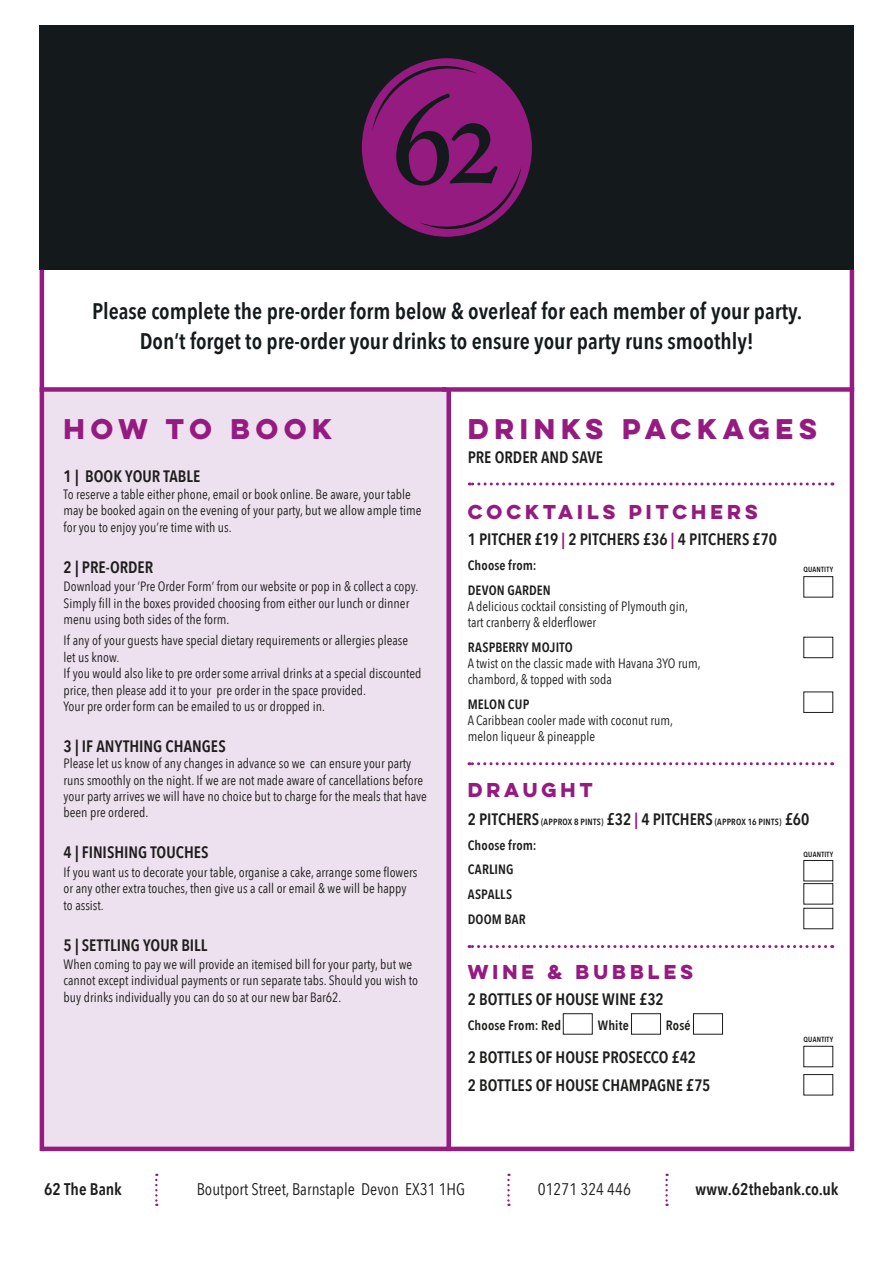
<style>
.page{position:relative;width:893px;height:1263px;background:#fff}
.page>*{position:absolute;margin:0;border:0;box-sizing:border-box;transform-origin:0 0}
.t1{font:700 25.5px "Lulo Clean One";color:#961b81}
.t2{font:600 22.5px/30px "Avenir Next Condensed";color:#141a1c;text-align:center}
.t3{font:700 18px "Lulo Clean One";color:#961b81}
.t4{font:16.8px "Avenir Next Condensed";color:#1d1d1b}
.t5{font:600 16.8px "Avenir Next Condensed";color:#1d1d1b}
.t6{font:600 16.5px/28.3px "Avenir Next Condensed";color:#1d1d1b}
.t7{font:13.5px/16.5px "Avenir Next Condensed";color:#1d1d1b}
.t8{font:600 13.5px/24.8px "Avenir Next Condensed";letter-spacing:.01em;color:#1d1d1b}
.t9{font:600 9px "Avenir Next Condensed";letter-spacing:.02em;color:#1d1d1b}
.t10{font:600 7.5px "Avenir Next Condensed";letter-spacing:.03em;color:#1d1d1b}
.s1{color:#961b81}
.s2{font-size:16.5px}
.s3{font-size:16.5px;color:#961b81}
.s4{color:#fff}
</style>
<div class="page">
<div style="left:44px;top:389px;width:405px;height:760px;background:#ede0ef"></div>
<div style="left:40px;top:25px;width:814px;height:245px;background:#141a1c"></div>
<svg style="left:362px;top:58px;width:170px;height:179px"></svg>
<hr style="left:850px;top:270px;width:4px;height:881px;background:#961b81">
<hr style="left:40px;top:270px;width:4px;height:881px;background:#961b81">
<div style="left:40px;top:387px;width:406px;height:5px;background:#961b81"></div>
<div style="left:442px;top:387px;width:412px;height:5px;background:#961b81"></div>
<div style="left:42px;top:1146px;width:809px;height:5px;background:#961b81"></div>
<div style="left:803px;top:576px;width:30px;height:21px;border:1px solid #1d1d1b"></div>
<div style="left:803px;top:860px;width:30px;height:21px;border:1px solid #1d1d1b"></div>
<div style="left:803px;top:883px;width:30px;height:21px;border:1px solid #1d1d1b"></div>
<div style="left:803px;top:908px;width:30px;height:21px;border:1px solid #1d1d1b"></div>
<div style="left:803px;top:691px;width:30px;height:22px;border:1px solid #1d1d1b"></div>
<div style="left:803px;top:1074px;width:30px;height:21px;border:1px solid #1d1d1b"></div>
<div style="left:803px;top:1046px;width:30px;height:21px;border:1px solid #1d1d1b"></div>
<div style="left:563px;top:1013px;width:30px;height:21px;border:1px solid #1d1d1b"></div>
<div style="left:631px;top:1013px;width:30px;height:21px;border:1px solid #1d1d1b"></div>
<div style="left:693px;top:1013px;width:30px;height:21px;border:1px solid #1d1d1b"></div>
<div style="left:803px;top:637px;width:30px;height:21px;border:1px solid #1d1d1b"></div>
<div style="left:446px;top:389px;width:5px;height:762px;background:#961b81"></div>
<svg style="left:155px;top:1174px;width:2px;height:32px"></svg>
<svg style="left:507px;top:1174px;width:3px;height:32px"></svg>
<svg style="left:665px;top:1174px;width:3px;height:32px"></svg>
<svg style="left:469px;top:482px;width:357px;height:3px"></svg>
<svg style="left:469px;top:762px;width:357px;height:3px"></svg>
<svg style="left:469px;top:945px;width:357px;height:3px"></svg>
<h2 class="t2" style="left:92px;top:296px;width:712px">Please complete the pre-order form below &amp; overleaf for each member of your party.<br>Don’t forget to pre-order your drinks to ensure your party runs smoothly!</h2>
<h1 class="t1" style="left:64px;top:409px;width:276px">HOW TO BOOK</h1>
<p class="t6" style="left:64px;top:462px;width:138px">1 | BOOK YOUR TABLE</p>
<p class="t7" style="left:64px;top:485px;width:359px">To reserve a table either phone, email or book online. Be aware, your table may be booked again on the evening of your party, but we allow ample time for you to enjoy you’re time with us.</p>
<p class="t6" style="left:64px;top:552px;width:91px">2 | PRE-ORDER</p>
<p class="t7" style="left:64px;top:578px;width:356px">Download your ‘Pre Order Form’ from our website or pop in &amp; collect a copy.<br>Simply fill in the boxes provided choosing from either our lunch or dinner menu using both sides of the form.</p>
<p class="t7" style="left:64px;top:631px;width:359px">If any of your guests have special dietary requirements or allergies please let us know.<br>If you would also like to pre order some arrival drinks at a special discounted price, then please add it to your pre order in the space provided.<br>Your pre order form can be emailed to us or dropped in.</p>
<p class="t6" style="left:64px;top:732px;width:164px">3 | IF ANYTHING CHANGES</p>
<p class="t7" style="left:64px;top:755px;width:365px">Please let us know of any changes in advance so we can ensure your party runs smoothly on the night. If we are not made aware of cancellations before your party arrives we will have no choice but to charge for the meals that have been pre ordered.</p>
<p class="t6" style="left:64px;top:838px;width:147px">4 | FINISHING TOUCHES</p>
<p class="t7" style="left:64px;top:863px;width:355px">If you want us to decorate your table, organise a cake, arrange some flowers or any other extra touches, then give us a call or email &amp; we will be happy to assist.</p>
<p class="t6" style="left:64px;top:930px;width:145px">5 | SETTLING YOUR BILL</p>
<p class="t7" style="left:64px;top:956px;width:356px">When coming to pay we will provide an itemised bill for your party, but we cannot except individual payments or run separate tabs. Should you wish to buy drinks individually you can do so at our new bar Bar62.</p>
<h1 class="t1" style="left:468px;top:409px;width:357px">DRINKS PACKAGES</h1>
<p class="t6" style="left:468px;top:443px;width:137px">PRE ORDER AND SAVE</p>
<h3 class="t3" style="left:468px;top:498px;width:296px">COCKTAILS PITCHERS</h3>
<p class="t6" style="left:468px;top:525px;width:311px">1 PITCHER £19 <span class="s1">|</span> 2 PITCHERS £36 <span class="s1">|</span> 4 PITCHERS £70</p>
<p class="t8" style="left:468px;top:552px;width:85px">Choose from:<br>DEVON GARDEN</p>
<p class="t7" style="left:468px;top:597px;width:222px">A delicious cocktail consisting of Plymouth gin, tart cranberry &amp; elderflower</p>
<p class="t8" style="left:468px;top:634px;width:106px">RASPBERRY MOJITO</p>
<p class="t7" style="left:468px;top:654px;width:234px">A twist on the classic made with Havana 3YO rum, chambord, &amp; topped with soda</p>
<p class="t8" style="left:468px;top:691px;width:63px">MELON CUP</p>
<p class="t7" style="left:468px;top:712px;width:207px">A Caribbean cooler made with coconut rum, melon liqueur &amp; pineapple</p>
<h3 class="t3" style="left:468px;top:776px;width:130px">DRAUGHT</h3>
<p class="t9" style="left:468px;top:814px;width:343px"><span class="s2">2 PITCHERS</span> (APPROX 8 PINTS) <span class="s2">£32</span> <span class="s3">|</span> <span class="s2">4 PITCHERS</span> (APPROX 16 PINTS) <span class="s2">£60</span></p>
<p class="t8" style="left:468px;top:832px;width:70px">Choose from:<br>CARLING<br>ASPALLS<br>DOOM BAR</p>
<p class="t10" style="left:803px;top:563px;width:31px">QUANTITY</p>
<p class="t10" style="left:804px;top:848px;width:31px">QUANTITY</p>
<h3 class="t3" style="left:468px;top:958px;width:231px">WINE &amp; BUBBLES</h3>
<p class="t6" style="left:468px;top:985px;width:198px">2 BOTTLES OF HOUSE WINE £32</p>
<p class="t8" style="left:468px;top:1013px;width:224px">Choose From: Red<span class="s4">_____</span>White<span class="s4">_____</span>Rosé</p>
<p class="t6" style="left:468px;top:1042px;width:244px">2 BOTTLES OF HOUSE PROSECCO £42<br>2 BOTTLES OF HOUSE CHAMPAGNE £75</p>
<p class="t10" style="left:804px;top:1033px;width:31px">QUANTITY</p>
<p class="t5" style="left:44px;top:1175px;width:79px">62 The Bank</p>
<p class="t4" style="left:197px;top:1175px;width:270px">Boutport Street, Barnstaple Devon EX31 1HG</p>
<p class="t4" style="left:538px;top:1175px;width:95px">01271 324 446</p>
<p class="t5" style="left:695px;top:1175px;width:145px">www.62thebank.co.uk</p>
</div>
